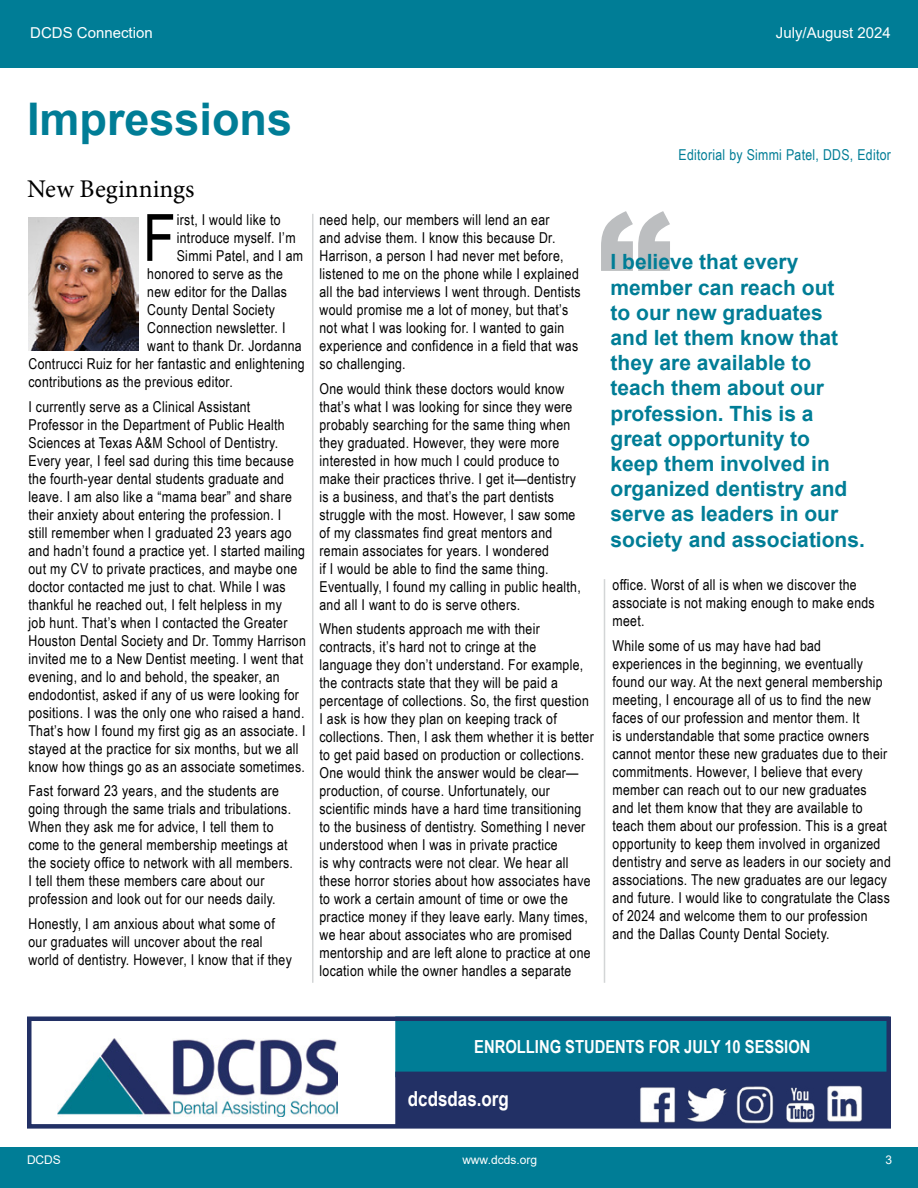
<style>
.page{position:relative;width:918px;height:1188px;background:#fff}
.page>*{position:absolute;margin:0;border:0;box-sizing:border-box;transform-origin:0 0}
.t1{font:900 150px "Arial";color:#bcbec0}
.t2{font:65.25px "Arial Narrow";color:#000}
.t3{font:700 45px "Arial";color:#007d96}
.t4{font:25.5px "Minion Pro";color:#000}
.t5{font:700 21px/25.2px "Arial";color:#007d96}
.t6{font:700 20.7px "Arial Narrow";color:#fff}
.t7{font:700 18px "Arial Narrow";color:#fff}
.t8{font:15px/18px "Arial Narrow";letter-spacing:.02em;color:#000}
.t9{font:15px "Arial Narrow";letter-spacing:.02em;color:#007d96}
.t10{font:15px "Arial";color:#fff}
.t11{font:12px "Arial";color:#fff}
</style>
<div class="page">
<div style="left:0;top:0;width:918px;height:60px;background:#007d96"></div>
<div style="left:0;top:51px;width:918px;height:17px;background:#007d96"></div>
<div style="left:0;top:1148px;width:918px;height:40px;background:#007d96"></div>
<img style="left:29px;top:217px;width:110px;height:133px">
<hr style="left:312px;top:214px;width:2px;height:769px;background:#d3d5d6">
<hr style="left:604px;top:579px;width:1px;height:404px;background:#d3d5d6">
<div style="left:396px;top:1018px;width:492px;height:58px;background:#007d96"></div>
<div style="left:396px;top:1073px;width:492px;height:51px;background:#223065"></div>
<div style="left:395px;top:1072px;width:495px;height:53px;border:2px solid #223065"></div>
<img style="left:636px;top:1085px;width:231px;height:39px">
<div style="left:735px;top:1079px;width:40px;height:46px;border:1px solid #223065"></div>
<img style="left:57px;top:1038px;width:281px;height:78px">
<div style="left:27px;top:1017px;width:864px;height:112px;border:4px solid #223065"></div>
<p class="t10" style="left:30px;top:22px;width:124px">DCDS Connection</p>
<p class="t10" style="left:776px;top:22px;width:117px">July/August 2024</p>
<h3 class="t3" style="left:27px;top:88px;width:267px">Impressions</h3>
<h3 class="t4" style="left:27px;top:172px;width:169px">New Beginnings</h3>
<h2 class="t2" style="left:143px;top:190px;width:34px">F</h2>
<p class="t8" style="left:177px;top:210px;width:105px">irst, I would like to</p>
<p class="t8" style="left:177px;top:228px;width:120px">introduce myself. I’m</p>
<p class="t8" style="left:177px;top:246px;width:128px">Simmi Patel, and I am</p>
<p class="t8" style="left:147px;top:264px;width:137px">honored to serve as the</p>
<p class="t8" style="left:147px;top:282px;width:141px">new editor for the Dallas</p>
<p class="t8" style="left:147px;top:300px;width:129px">County Dental Society</p>
<p class="t8" style="left:147px;top:318px;width:140px">Connection newsletter. I</p>
<p class="t8" style="left:147px;top:336px;width:156px">want to thank Dr. Jordanna</p>
<p class="t8" style="left:29px;top:354px;width:278px">Contrucci Ruiz for her fantastic and enlightening</p>
<p class="t8" style="left:29px;top:372px;width:206px">contributions as the previous editor.</p>
<p class="t8" style="left:29px;top:397px;width:279px">I currently serve as a Clinical Assistant Professor in the Department of Public Health Sciences at Texas A&amp;M School of Dentistry.<br>Every year, I feel sad during this time because the fourth-year dental students graduate and leave. I am also like a “mama bear” and share their anxiety about entering the profession. I<br>still remember when I graduated 23 years ago and hadn’t found a practice yet. I started mailing out my CV to private practices, and maybe one doctor contacted me just to chat. While I was thankful he reached out, I felt helpless in my<br>job hunt. That’s when I contacted the Greater Houston Dental Society and Dr. Tommy Harrison invited me to a New Dentist meeting. I went that evening, and lo and behold, the speaker, an endodontist, asked if any of us were looking for positions. I was the only one who raised a hand.<br>That’s how I found my first gig as an associate. I stayed at the practice for six months, but we all know how things go as an associate sometimes.</p>
<p class="t8" style="left:29px;top:782px;width:266px">Fast forward 23 years, and the students are going through the same trials and tribulations.<br>When they ask me for advice, I tell them to come to the general membership meetings at the society office to network with all members.<br>I tell them these members care about our profession and look out for our needs daily.</p>
<p class="t8" style="left:29px;top:914px;width:265px">Honestly, I am anxious about what some of our graduates will uncover about the real world of dentistry. However, I know that if they</p>
<p class="t9" style="left:679px;top:143px;width:214px">Editorial by Simmi Patel, DDS, Editor</p>
<h1 class="t1" style="left:597px;top:158px;width:76px">“</h1>
<p class="t8" style="left:320px;top:210px;width:263px">need help, our members will lend an ear<br>and advise them. I know this because Dr.<br>Harrison, a person I had never met before, listened to me on the phone while I explained all the bad interviews I went through. Dentists would promise me a lot of money, but that’s not what I was looking for. I wanted to gain experience and confidence in a field that was so challenging.</p>
<p class="t8" style="left:320px;top:379px;width:263px">One would think these doctors would know that’s what I was looking for since they were probably searching for the same thing when they graduated. However, they were more interested in how much I could produce to make their practices thrive. I get it—dentistry is a business, and that’s the part dentists struggle with the most. However, I saw some of my classmates find great mentors and remain associates for years. I wondered<br>if I would be able to find the same thing.<br>Eventually, I found my calling in public health, and all I want to do is serve others.</p>
<p class="t8" style="left:320px;top:619px;width:276px">When students approach me with their contracts, it’s hard not to cringe at the<br>language they don’t understand. For example, the contracts state that they will be paid a percentage of collections. So, the first question I ask is how they plan on keeping track of collections. Then, I ask them whether it is better to get paid based on production or collections.<br>One would think the answer would be clear— production, of course. Unfortunately, our scientific minds have a hard time transitioning to the business of dentistry. Something I never understood when I was in private practice<br>is why contracts were not clear. We hear all these horror stories about how associates have to work a certain amount of time or owe the practice money if they leave early. Many times, we hear about associates who are promised mentorship and are left alone to practice at one location while the owner handles a separate</p>
<p class="t5" style="left:611px;top:250px;width:256px">I believe that every member can reach out<br>to our new graduates and let them know that they are available to teach them about our profession. This is a great opportunity to<br>keep them involved in organized dentistry and serve as leaders in our society and associations.</p>
<p class="t8" style="left:613px;top:575px;width:264px">office. Worst of all is when we discover the associate is not making enough to make ends meet.</p>
<p class="t8" style="left:613px;top:636px;width:280px">While some of us may have had bad experiences in the beginning, we eventually found our way. At the next general membership meeting, I encourage all of us to find the new faces of our profession and mentor them. It<br>is understandable that some practice owners cannot mentor these new graduates due to their commitments. However, I believe that every member can reach out to our new graduates and let them know that they are available to teach them about our profession. This is a great opportunity to keep them involved in organized dentistry and serve as leaders in our society and associations. The new graduates are our legacy and future. I would like to congratulate the Class of 2024 and welcome them to our profession and the Dallas County Dental Society.</p>
<p class="t7" style="left:474px;top:1033px;width:338px">ENROLLING STUDENTS FOR JULY 10 SESSION</p>
<h3 class="t6" style="left:408px;top:1083px;width:102px">dcdsdas.org</h3>
<p class="t11" style="left:27px;top:1152px;width:35px">DCDS</p>
<p class="t11" style="left:462px;top:1152px;width:76px">www.dcds.org</p>
<p class="t11" style="left:885px;top:1152px;width:8px">3</p>
</div>
